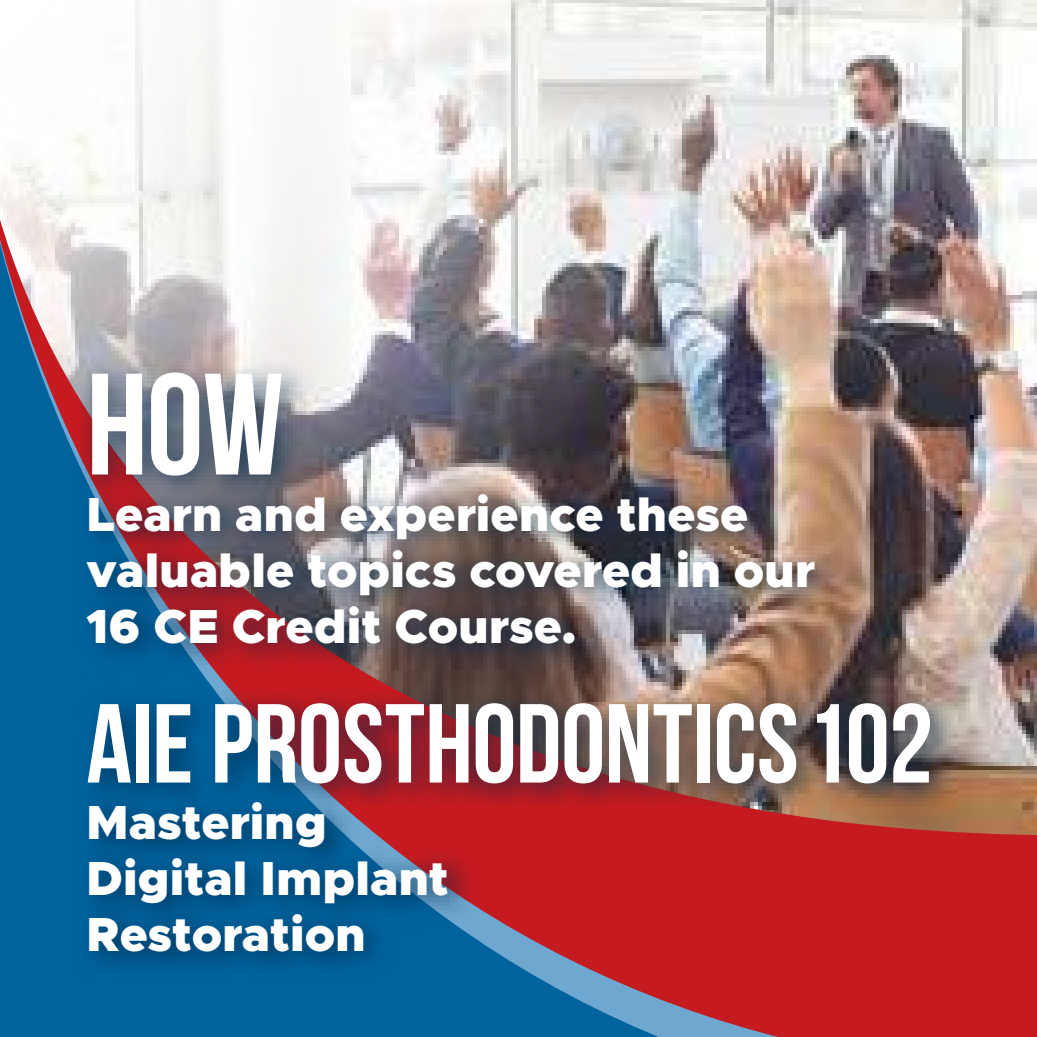
<style>
.page{position:relative;width:1037px;height:1037px;background:#fff}
.page>*{position:absolute;margin:0;border:0;box-sizing:border-box;transform-origin:0 0}
.t1{font:700 144px "Bebas Neue";color:#fff}
.t2{font:700 112px "Bebas Neue";letter-spacing:-.005em;color:#fff}
.t3{font:900 48px/56px "Metropolis";letter-spacing:.005em;color:#fff}
</style>
<div class="page">
<img style="left:0;top:0;width:1037px;height:1037px">
<div style="left:74px;top:361px;width:884px;height:616px;background:#002747;opacity:.66"></div>
<h1 class="t1" style="left:86px;top:346px;width:199px">HOW</h1>
<p class="t3" style="left:86px;top:486px;width:730px">Learn and experience these valuable topics covered in our<br>16 CE Credit Course.</p>
<h2 class="t2" style="left:86px;top:682px;width:848px">AIE PROSTHODONTICS 102</h2>
<p class="t3" style="left:86px;top:794px;width:364px">Mastering<br>Digital Implant<br>Restoration</p>
</div>
